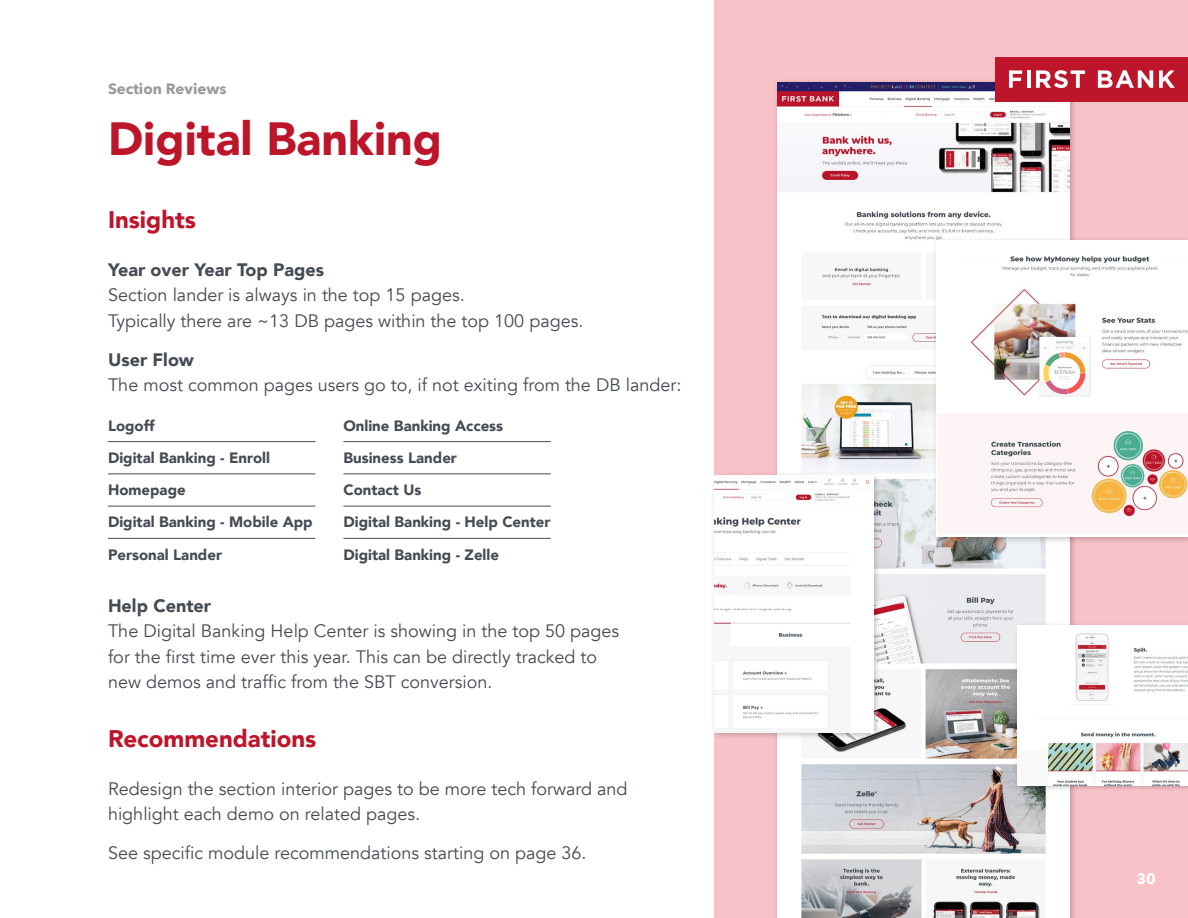
<style>
.page{position:relative;width:1188px;height:918px;background:#fff}
.page>*{position:absolute;margin:0;border:0;box-sizing:border-box;transform-origin:0 0}
.t1{font:900 46.5px "Avenir";color:#bd152a}
.t2{font:900 24px "Avenir";color:#bd152a}
.t3{font:18px/25.5px "Avenir";color:#454b53}
.t4{font:900 18px "Avenir";color:#454b53}
.t5{font:900 15px/32.2px "Avenir";color:#454b53}
.t6{font:700 15px "Avenir Next";color:#979a9f}
.t7{font:700 15px "Avenir Next";color:#fff}
</style>
<div class="page">
<div style="left:715px;top:0;width:473px;height:918px;background:#f9c2c8"></div>
<div style="left:772px;top:78px;width:305px;height:840px;background:#000;opacity:.25"></div>
<img style="left:777px;top:82px;width:292px;height:836px">
<div style="left:710px;top:471px;width:172px;height:270px;background:#000;opacity:.25"></div>
<img style="left:715px;top:476px;width:158px;height:256px">
<div style="left:1014px;top:622px;width:174px;height:170px;background:#000;opacity:.25"></div>
<img style="left:1017px;top:625px;width:171px;height:160px">
<div style="left:932px;top:236px;width:256px;height:309px;background:#000;opacity:.25"></div>
<img style="left:938px;top:241px;width:250px;height:295px">
<hr style="left:108px;top:441px;width:207px;height:1px;background:#454b53">
<hr style="left:108px;top:474px;width:207px;height:1px;background:#454b53">
<hr style="left:108px;top:506px;width:207px;height:1px;background:#454b53">
<hr style="left:108px;top:538px;width:207px;height:1px;background:#454b53">
<hr style="left:343px;top:441px;width:208px;height:1px;background:#454b53">
<hr style="left:343px;top:474px;width:208px;height:1px;background:#454b53">
<hr style="left:343px;top:506px;width:208px;height:1px;background:#454b53">
<hr style="left:343px;top:538px;width:208px;height:1px;background:#454b53">
<div style="left:996px;top:57px;width:192px;height:44px;background:#bd152a"></div>
<svg style="left:1009px;top:70px;width:13px;height:18px"></svg>
<hr style="left:1027px;top:70px;width:3px;height:18px;background:#fff">
<svg style="left:1036px;top:70px;width:49px;height:18px"></svg>
<svg style="left:1098px;top:70px;width:55px;height:18px"></svg>
<svg style="left:1159px;top:70px;width:16px;height:18px"></svg>
<p class="t6" style="left:108px;top:76px;width:120px">Section Reviews</p>
<h1 class="t1" style="left:108px;top:98px;width:336px">Digital Banking</h1>
<h2 class="t2" style="left:108px;top:199px;width:90px">Insights</h2>
<p class="t4" style="left:108px;top:254px;width:218px">Year over Year Top Pages</p>
<p class="t3" style="left:108px;top:282px;width:477px">Section lander is always in the top 15 pages.<br>Typically there are ~13 DB pages within the top 100 pages.</p>
<p class="t4" style="left:108px;top:344px;width:87px">User Flow</p>
<p class="t3" style="left:108px;top:372px;width:575px">The most common pages users go to, if not exiting from the DB lander:</p>
<p class="t5" style="left:108px;top:409px;width:206px">Logoff<br>Digital Banking - Enroll<br>Homepage<br>Digital Banking - Mobile App<br>Personal Lander</p>
<p class="t5" style="left:343px;top:409px;width:209px">Online Banking Access<br>Business Lander<br>Contact Us<br>Digital Banking - Help Center<br>Digital Banking - Zelle</p>
<p class="t4" style="left:108px;top:590px;width:105px">Help Center</p>
<p class="t3" style="left:108px;top:618px;width:513px">The Digital Banking Help Center is showing in the top 50 pages for the first time ever this year. This can be directly tracked to new demos and traffic from the SBT conversion.</p>
<h2 class="t2" style="left:108px;top:718px;width:210px">Recommendations</h2>
<p class="t3" style="left:108px;top:776px;width:521px">Redesign the section interior pages to be more tech forward and highlight each demo on related pages.</p>
<p class="t3" style="left:108px;top:841px;width:480px">See specific module recommendations starting on page 36.</p>
<p class="t7" style="left:1137px;top:866px;width:21px">30</p>
</div>
